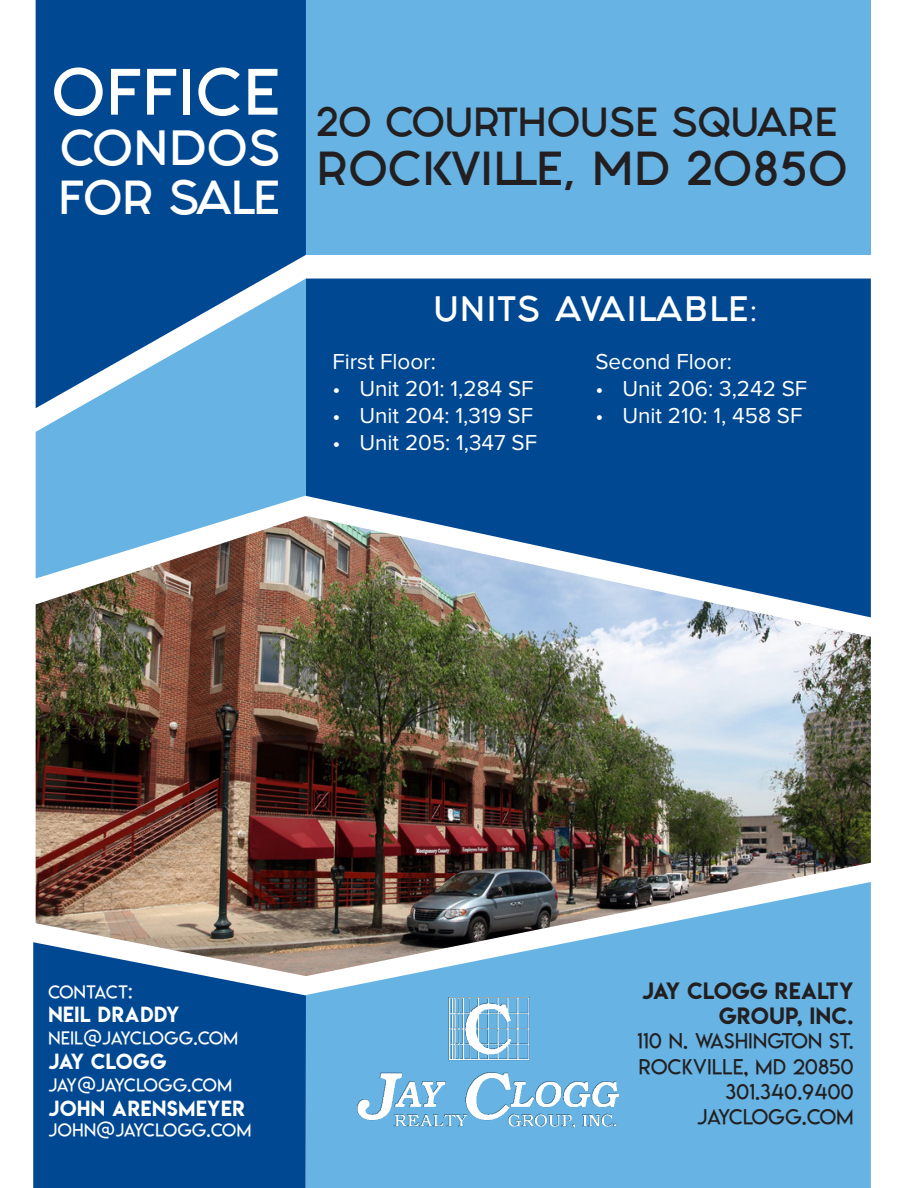
<style>
.page{position:relative;width:918px;height:1188px;background:#fff}
.page>*{position:absolute;margin:0;border:0;box-sizing:border-box;transform-origin:0 0}
.t1{font:55.5px "Fashion Fetish";color:#fff}
.t2{font:42px "Fashion Fetish";color:#fff}
.t3{font:40.5px "Fashion Fetish";color:#231f20}
.t4{font:40.5px "Fashion Fetish";letter-spacing:-.025em;color:#fff}
.t5{font:34.5px "Fashion Fetish";letter-spacing:-.01em;color:#231f20}
.t6{font:30px "Fashion Fetish";letter-spacing:.05em;color:#fff}
.t7{font:22.5px "Proxima Nova";color:#fff}
.t8{font:21px "Lemon Milklight";letter-spacing:.025em;color:#231f20}
.t9{font:21px "Lemon Milk";letter-spacing:.025em;color:#231f20}
.t10{font:21px "Lemon Milklight";letter-spacing:-.025em;color:#231f20}
.t11{font:19.5px "Lemon Milk";letter-spacing:.035em;color:#fff}
.t12{font:19.5px "Lemon Milk";letter-spacing:.01em;color:#fff}
.t13{font:18px "Lemon Milklight";letter-spacing:.035em;color:#fff}
.t14{font:18px "Lemon Milklight";letter-spacing:-.015em;color:#fff}
.t15{font:18px "Lemon Milklight";letter-spacing:.01em;color:#fff}
.s1{font-family:"Proxima Nova"}
</style>
<div class="page">
<div style="left:33px;top:942px;width:273px;height:246px;background:#014892"></div>
<div style="left:306px;top:976px;width:565px;height:212px;background:#67b3e3"></div>
<div style="left:306px;top:279px;width:565px;height:237px;background:#014892"></div>
<div style="left:306px;top:0;width:565px;height:255px;background:#67b3e3"></div>
<div style="left:36px;top:408px;width:270px;height:108px;background:#67b3e3"></div>
<svg style="left:36px;top:0;width:270px;height:408px;fill:#014892"></svg>
<img style="left:36px;top:516px;width:835px;height:460px">
<img style="left:357px;top:997px;width:262px;height:131px">
<p class="t1" style="left:51px;top:47px;width:230px">OFFICE</p>
<p class="t2" style="left:60px;top:114px;width:222px">CONDOS</p>
<p class="t4" style="left:58px;top:164px;width:224px">FOR SALE</p>
<p class="t5" style="left:316px;top:94px;width:523px">2O COURTHOUSE SQUARE</p>
<p class="t3" style="left:316px;top:135px;width:533px">ROCKVILLE, MD 2O85O</p>
<p class="t6" style="left:434px;top:285px;width:325px">UNITS AVAILABLE<span class="s1">:</span></p>
<p class="t7" style="left:332px;top:348px;width:105px">First Floor:</p>
<p class="t7" style="left:332px;top:375px;width:203px">• Unit 201: 1,284 SF</p>
<p class="t7" style="left:332px;top:402px;width:202px">• Unit 204: 1,319 SF</p>
<p class="t7" style="left:332px;top:429px;width:206px">• Unit 205: 1,347 SF</p>
<p class="t7" style="left:595px;top:348px;width:138px">Second Floor:</p>
<p class="t7" style="left:595px;top:375px;width:213px">• Unit 206: 3,242 SF</p>
<p class="t7" style="left:595px;top:402px;width:209px">• Unit 210: 1, 458 SF</p>
<p class="t15" style="left:48px;top:980px;width:85px">CONTACT:</p>
<p class="t11" style="left:48px;top:1000px;width:133px">NEIL DRADDY</p>
<p class="t13" style="left:48px;top:1027px;width:191px">NEIL@JAYCLOGG.COM</p>
<p class="t12" style="left:48px;top:1047px;width:120px">JAY CLOGG</p>
<p class="t14" style="left:48px;top:1074px;width:185px">JAY@JAYCLOGG.COM</p>
<p class="t11" style="left:48px;top:1094px;width:198px">JOHN ARENSMEYER</p>
<p class="t13" style="left:48px;top:1119px;width:204px">JOHN@JAYCLOGG.COM</p>
<p class="t9" style="left:642px;top:976px;width:213px">JAY CLOGG REALTY</p>
<p class="t9" style="left:719px;top:1001px;width:136px">GROUP, INC.</p>
<p class="t8" style="left:638px;top:1028px;width:217px">110 N. WASHINGTON ST.</p>
<p class="t8" style="left:639px;top:1054px;width:216px">ROCKVILLE, MD 20850</p>
<p class="t8" style="left:726px;top:1079px;width:129px">301.340.9400</p>
<p class="t10" style="left:697px;top:1104px;width:158px">JAYCLOGG.COM</p>
</div>
